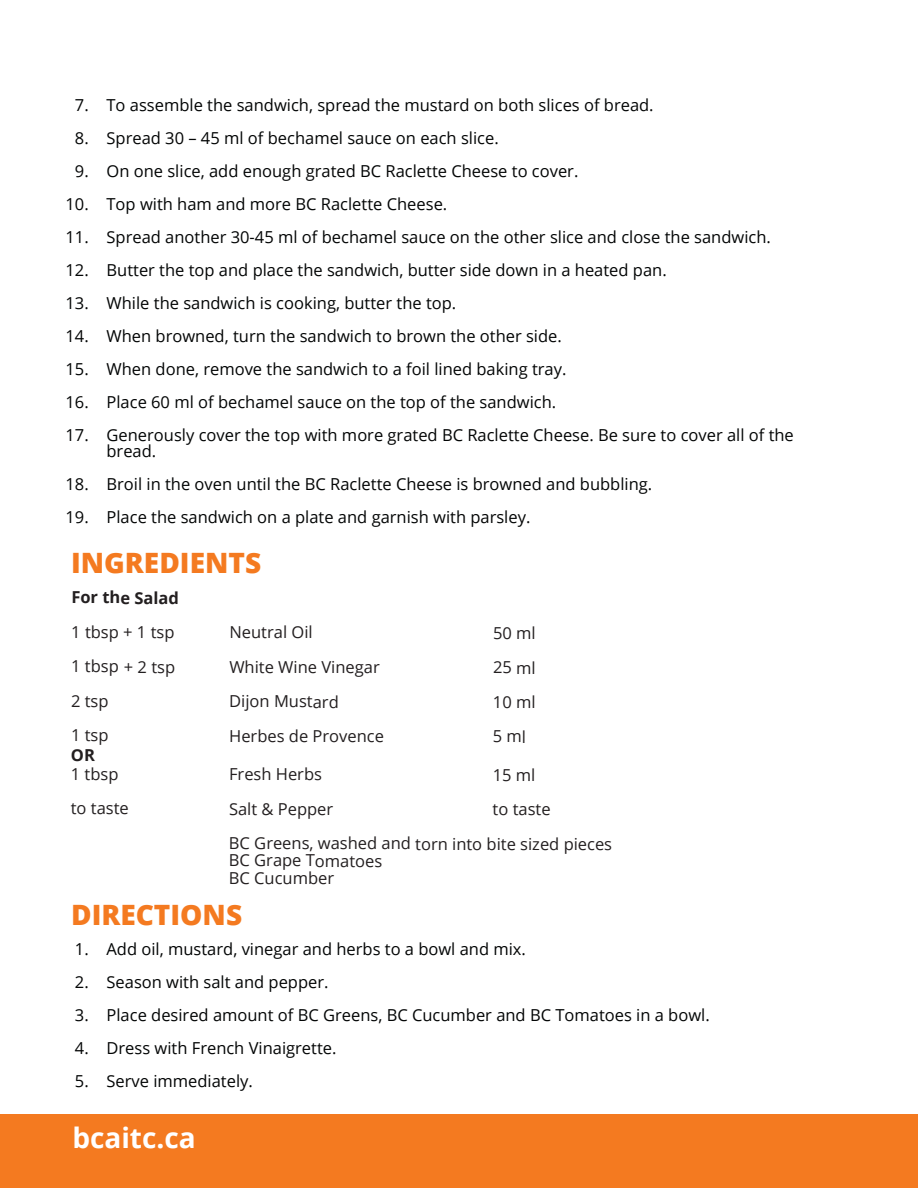
<style>
.page{position:relative;width:918px;height:1188px;background:#fff}
.page>*{position:absolute;margin:0;border:0;box-sizing:border-box;transform-origin:0 0}
.t1{font:800 28.05px "Open Sans";color:#f47a20}
.t2{font:700 28.05px "Open Sans";color:#fff}
.t3{font:16.5px/33px "Open Sans";color:#030505}
.t4{font:16.5px/34.3px "Open Sans";letter-spacing:-.005em;color:#231f20}
.t5{font:700 16.5px "Open Sans";letter-spacing:-.005em;color:#231f20}
</style>
<div class="page">
<div style="left:0;top:1114px;width:918px;height:74px;background:#f47a20"></div>
<p class="t3" style="left:66px;top:88px;width:25px;text-align:center">7.<br>8.<br>9.<br>10.<br>11.<br>12.<br>13.<br>14.<br>15.<br>16.<br>17.</p>
<p class="t3" style="left:66px;top:467px;width:25px">18.<br>19.</p>
<p class="t3" style="left:107px;top:88px;width:689px">To assemble the sandwich, spread the mustard on both slices of bread.<br>Spread 30 – 45 ml of bechamel sauce on each slice.<br>On one slice, add enough grated BC Raclette Cheese to cover.<br>Top with ham and more BC Raclette Cheese.<br>Spread another 30-45 ml of bechamel sauce on the other slice and close the sandwich.<br>Butter the top and place the sandwich, butter side down in a heated pan.<br>While the sandwich is cooking, butter the top.<br>When browned, turn the sandwich to brown the other side.<br>When done, remove the sandwich to a foil lined baking tray.<br>Place 60 ml of bechamel sauce on the top of the sandwich.<br>Generously cover the top with more grated BC Raclette Cheese. Be sure to cover all of the</p>
<p class="t3" style="left:107px;top:434px;width:547px">bread.<br>Broil in the oven until the BC Raclette Cheese is browned and bubbling.<br>Place the sandwich on a plate and garnish with parsley.</p>
<h1 class="t1" style="left:71px;top:542px;width:192px">INGREDIENTS</h1>
<p class="t5" style="left:71px;top:586px;width:109px">For the Salad</p>
<p class="t4" style="left:71px;top:614px;width:105px">1 tbsp + 1 tsp</p>
<p class="t4" style="left:229px;top:615px;width:85px">Neutral Oil</p>
<p class="t4" style="left:493px;top:615px;width:44px">50 ml</p>
<p class="t4" style="left:71px;top:649px;width:106px">1 tbsp + 2 tsp</p>
<p class="t4" style="left:229px;top:649px;width:152px">White Wine Vinegar</p>
<p class="t4" style="left:493px;top:650px;width:44px">25 ml</p>
<p class="t4" style="left:71px;top:683px;width:39px">2 tsp</p>
<p class="t4" style="left:229px;top:684px;width:111px">Dijon Mustard</p>
<p class="t4" style="left:493px;top:684px;width:44px">10 ml</p>
<p class="t4" style="left:71px;top:718px;width:39px">1 tsp</p>
<p class="t4" style="left:229px;top:718px;width:156px">Herbes de Provence</p>
<p class="t4" style="left:493px;top:719px;width:35px">5 ml</p>
<p class="t5" style="left:71px;top:743px;width:26px">OR</p>
<p class="t4" style="left:71px;top:756px;width:49px">1 tbsp</p>
<p class="t4" style="left:229px;top:757px;width:94px">Fresh Herbs</p>
<p class="t4" style="left:493px;top:757px;width:44px">15 ml</p>
<p class="t4" style="left:71px;top:791px;width:60px">to taste</p>
<p class="t4" style="left:229px;top:791px;width:106px">Salt &amp; Pepper</p>
<p class="t4" style="left:229px;top:792px;width:385px;text-indent:264px">to taste<br>BC Greens, washed and torn into bite sized pieces</p>
<p class="t4" style="left:229px;top:852px;width:155px;line-height:17.1px">BC Grape Tomatoes<br>BC Cucumber</p>
<h1 class="t1" style="left:71px;top:893px;width:173px">DIRECTIONS</h1>
<p class="t3" style="left:75px;top:932px;width:15px;text-align:justify">1.<br>2.<br>3.<br>4.<br>5.</p>
<p class="t3" style="left:107px;top:932px;width:605px">Add oil, mustard, vinegar and herbs to a bowl and mix.<br>Season with salt and pepper.<br>Place desired amount of BC Greens, BC Cucumber and BC Tomatoes in a bowl.<br>Dress with French Vinaigrette.<br>Serve immediately.</p>
<h1 class="t2" style="left:72px;top:1118px;width:125px">bcaitc.ca</h1>
</div>
